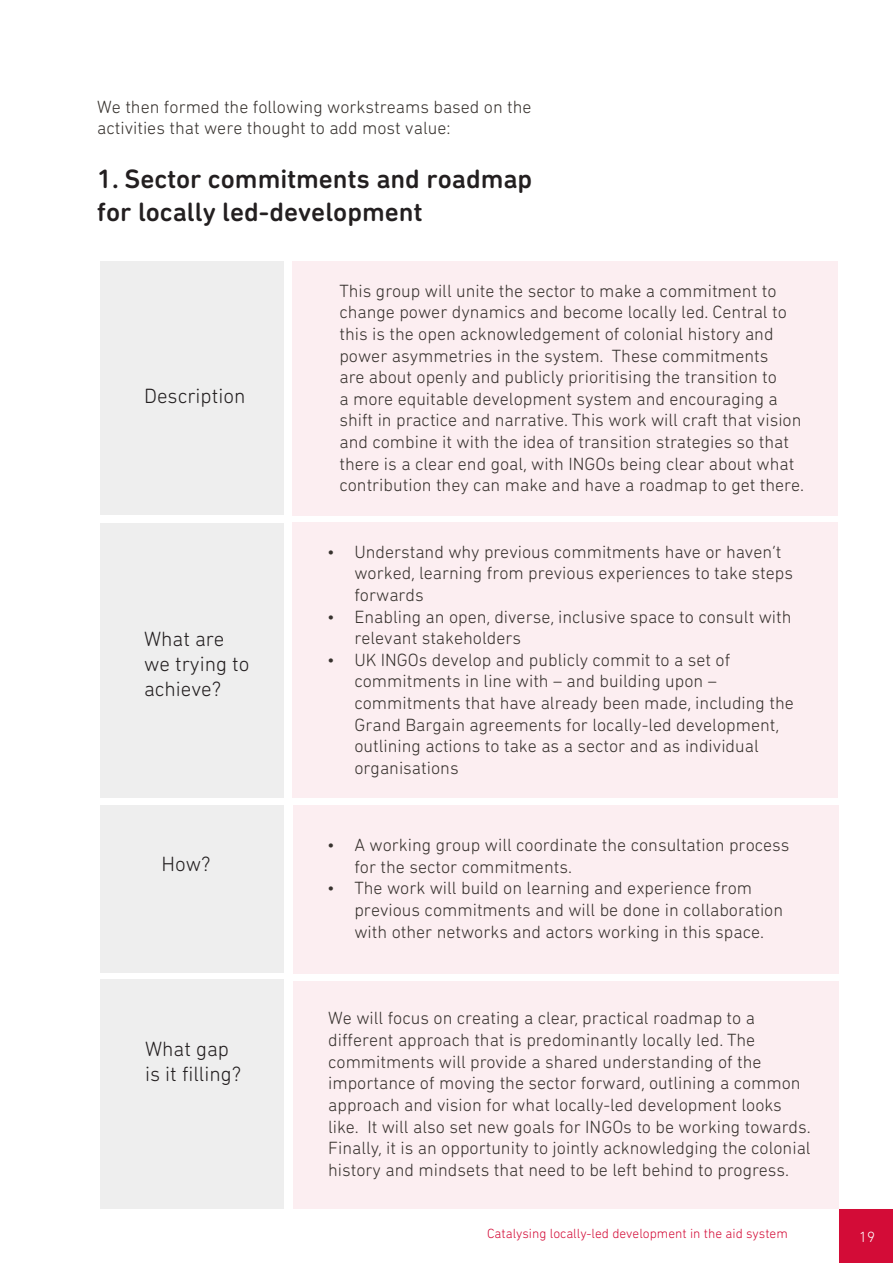
<style>
.page{position:relative;width:893px;height:1263px;background:#fff}
.page>*{position:absolute;margin:0;border:0;box-sizing:border-box;transform-origin:0 0}
.t1{font:500 27px/32.4px "DIN Next Rounded LT Pro";color:#231f20}
.t2{font:300 21px/25.2px "DIN Next Rounded LT Pro";color:#231f20}
.t3{font:300 18px/21.6px "DIN Next Rounded LT Pro";color:#37322e}
.t4{font:300 15px "DIN Next Rounded LT Pro";color:#fff}
.t5{font:300 13.5px "DIN Next Rounded LT Pro";color:#d30c37}
</style>
<div class="page">
<div style="left:840px;top:1210px;width:52px;height:52px;background:#d30c37"></div>
<div style="left:839px;top:1209px;width:54px;height:54px;border:2px solid #d30c37"></div>
<div style="left:100px;top:262px;width:184px;height:253px;background:#eee"></div>
<div style="left:100px;top:523px;width:184px;height:274px;background:#eee"></div>
<div style="left:101px;top:805px;width:183px;height:168px;background:#eee"></div>
<div style="left:101px;top:979px;width:183px;height:230px;background:#eee"></div>
<div style="left:292px;top:262px;width:546px;height:254px;background:#fceef1"></div>
<div style="left:292px;top:523px;width:546px;height:275px;background:#fceef1"></div>
<div style="left:293px;top:805px;width:546px;height:169px;background:#fceef1"></div>
<div style="left:293px;top:981px;width:546px;height:228px;background:#fceef1"></div>
<p class="t3" style="left:97px;top:95px;width:436px">We then formed the following workstreams based on the activities that were thought to add most value:</p>
<h1 class="t1" style="left:97px;top:162px;width:437px">1. Sector commitments and roadmap for locally led-development</h1>
<p class="t2" style="left:144px;top:383px;width:103px">Description</p>
<p class="t2" style="left:144px;top:626px;width:107px">What are we trying to achieve?</p>
<p class="t2" style="left:162px;top:851px;width:51px">How?</p>
<p class="t2" style="left:145px;top:1035px;width:98px">What gap is it filling?</p>
<p class="t3" style="left:339px;top:280px;width:466px">This group will unite the sector to make a commitment to change power dynamics and become locally led. Central to this is the open acknowledgement of colonial history and power asymmetries in the system. These commitments<br>are about openly and publicly prioritising the transition to<br>a more equitable development system and encouraging a shift in practice and narrative. This work will craft that vision and combine it with the idea of transition strategies so that there is a clear end goal, with INGOs being clear about what contribution they can make and have a roadmap to get there.</p>
<p class="t3" style="left:354px;top:541px;width:440px">Understand why previous commitments have or haven’t worked, learning from previous experiences to take steps forwards<br>Enabling an open, diverse, inclusive space to consult with relevant stakeholders</p>
<p class="t3" style="left:354px;top:649px;width:441px;text-indent:-27px">• UK INGOs develop and publicly commit to a set of commitments in line with – and building upon – commitments that have already been made, including the Grand Bargain agreements for locally-led development, outlining actions to take as a sector and as individual organisations</p>
<p class="t3" style="left:327px;top:541px;width:8px">•</p>
<p class="t3" style="left:327px;top:605px;width:8px">•</p>
<p class="t3" style="left:354px;top:834px;width:437px;text-indent:-27px">• A working group will coordinate the consultation process for the sector commitments.</p>
<p class="t3" style="left:354px;top:877px;width:430px;text-indent:-27px">• The work will build on learning and experience from previous commitments and will be done in collaboration with other networks and actors working in this space.</p>
<p class="t3" style="left:328px;top:1007px;width:484px">We will focus on creating a clear, practical roadmap to a different approach that is predominantly locally led. The commitments will provide a shared understanding of the importance of moving the sector forward, outlining a common approach and vision for what locally-led development looks like. It will also set new goals for INGOs to be working towards.<br>Finally, it is an opportunity to jointly acknowledging the colonial history and mindsets that need to be left behind to progress.</p>
<p class="t5" style="left:487px;top:1226px;width:302px">Catalysing locally-led development in the aid system</p>
<p class="t4" style="left:859px;top:1229px;width:17px">19</p>
</div>
